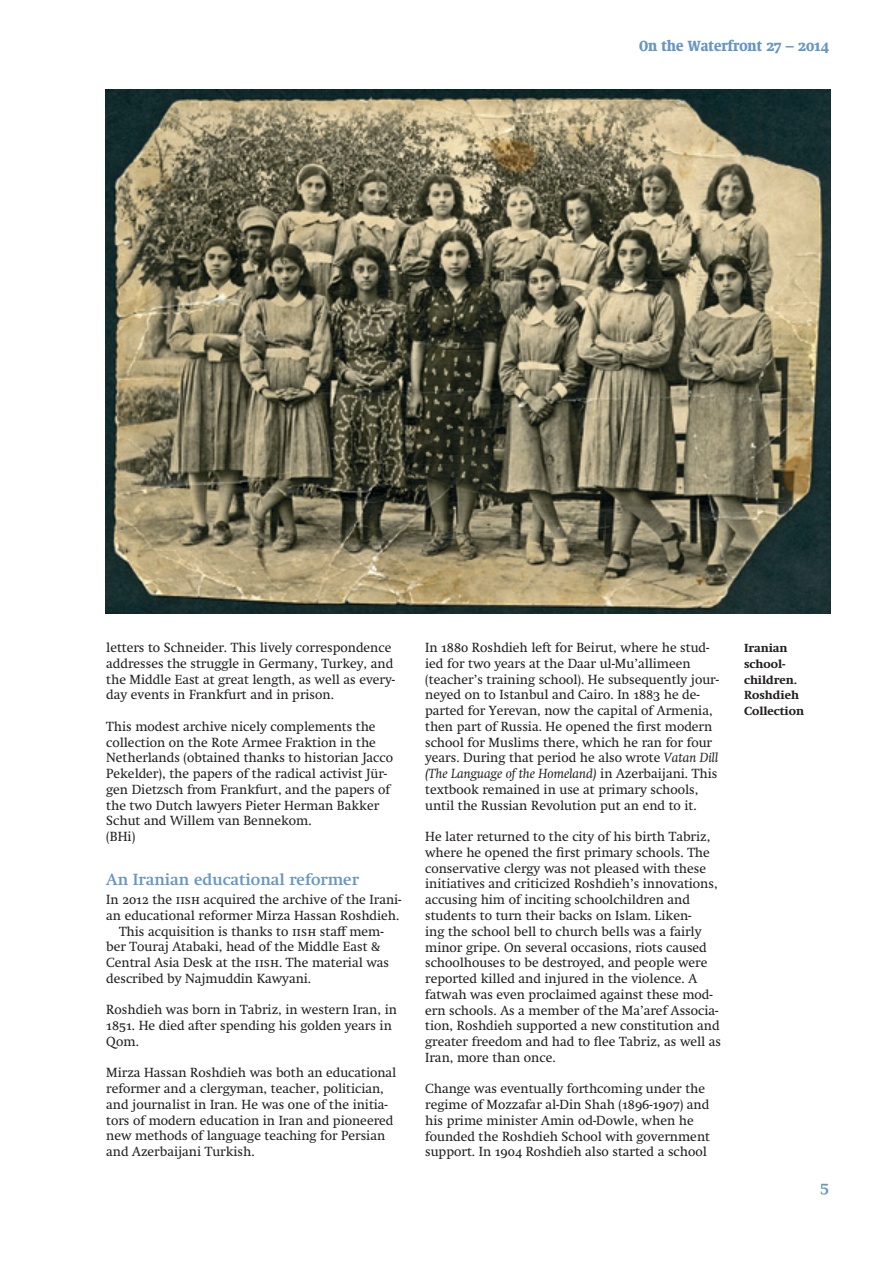
<style>
.page{position:relative;width:893px;height:1263px;background:#fff}
.page>*{position:absolute;margin:0;border:0;box-sizing:border-box;transform-origin:0 0}
.t1{font:600 16.5px "Swift Neue LT Pro";color:#6696c5}
.t2{font:900 condensed 15px "Swift Neue LT Pro";color:#6696c5}
.t3{font:13.5px/15.8px "Swift Neue LT Pro";color:#231f20}
.t4{font:700 12px/15.8px "Swift Neue LT Pro";color:#231f20}
.s1{font-style:italic}
</style>
<div class="page">
<img style="left:105px;top:89px;width:725px;height:524px">
<p class="t2" style="left:639px;top:36px;width:192px">On the Waterfront 27 – 2014</p>
<p class="t3" style="left:106px;top:640px;width:290px">letters to Schneider. This lively correspondence addresses the struggle in Germany, Turkey, and the Middle East at great length, as well as every&shy;day events in Frankfurt and in prison.</p>
<p class="t3" style="left:106px;top:718px;width:288px">This modest archive nicely complements the collection on the Rote Armee Fraktion in the Netherlands (obtained thanks to historian Jacco Pekelder), the papers of the radical activist Jür&shy;gen Dietzsch from Frankfurt, and the papers of the two Dutch lawyers Pieter Herman Bakker Schut and Willem van Bennekom.<br>(BHi)</p>
<p class="t1" style="left:106px;top:870px;width:254px">An Iranian educational reformer</p>
<p class="t3" style="left:106px;top:892px;width:297px">In 2012 the iish acquired the archive of the Irani-</p>
<p class="t3" style="left:106px;top:907px;width:295px">an educational reformer Mirza Hassan Roshdieh.</p>
<p class="t3" style="left:119px;top:923px;width:266px">This acquisition is thanks to iish staff mem-</p>
<p class="t3" style="left:106px;top:939px;width:276px">ber Touraj Atabaki, head of the Middle East &amp;</p>
<p class="t3" style="left:106px;top:955px;width:284px">Central Asia Desk at the iish. The material was</p>
<p class="t3" style="left:106px;top:970px;width:206px">described by Najmuddin Kawyani.</p>
<p class="t3" style="left:106px;top:1002px;width:292px">Roshdieh was born in Tabriz, in western Iran, in<br>1851. He died after spending his golden years in<br>Qom.</p>
<p class="t3" style="left:106px;top:1065px;width:292px">Mirza Hassan Roshdieh was both an educational reformer and a clergyman, teacher, politician, and journalist in Iran. He was one of the initia&shy;tors of modern education in Iran and pioneered new methods of language teaching for Persian and Azerbaijani Turkish.</p>
<p class="t3" style="left:425px;top:640px;width:295px">In 1880 Roshdieh left for Beirut, where he stud&shy;ied for two years at the Daar ul-Mu’allimeen (teacher’s training school). He subsequently jour&shy;neyed on to Istanbul and Cairo. In 1883 he de&shy;parted for Yerevan, now the capital of Armenia, then part of Russia. He opened the first modern school for Muslims there, which he ran for four years. During that period he also wrote <span class="s1">Vatan Dill (The Language of the Homeland)</span> in Azerbaijani. This textbook remained in use at primary schools, until the Russian Revolution put an end to it.</p>
<p class="t3" style="left:425px;top:829px;width:297px">He later returned to the city of his birth Tabriz, where he opened the first primary schools. The conservative clergy was not pleased with these initiatives and criticized Roshdieh’s innovations, accusing him of inciting schoolchildren and students to turn their backs on Islam. Liken-<br>ing the school bell to church bells was a fairly minor gripe. On several occasions, riots caused schoolhouses to be destroyed, and people were reported killed and injured in the violence. A fatwah was even proclaimed against these mod&shy;ern schools. As a member of the Ma’aref Associa&shy;tion, Roshdieh supported a new constitution and greater freedom and had to flee Tabriz, as well as Iran, more than once.</p>
<p class="t3" style="left:425px;top:1081px;width:286px">Change was eventually forthcoming under the regime of Mozzafar al-Din Shah (1896-1907) and his prime minister Amin od-Dowle, when he founded the Roshdieh School with government support. In 1904 Roshdieh also started a school</p>
<p class="t4" style="left:744px;top:640px;width:61px">Iranian school&shy;children.<br>Roshdieh<br>Collection</p>
<p class="t1" style="left:820px;top:1176px;width:10px">5</p>
</div>
